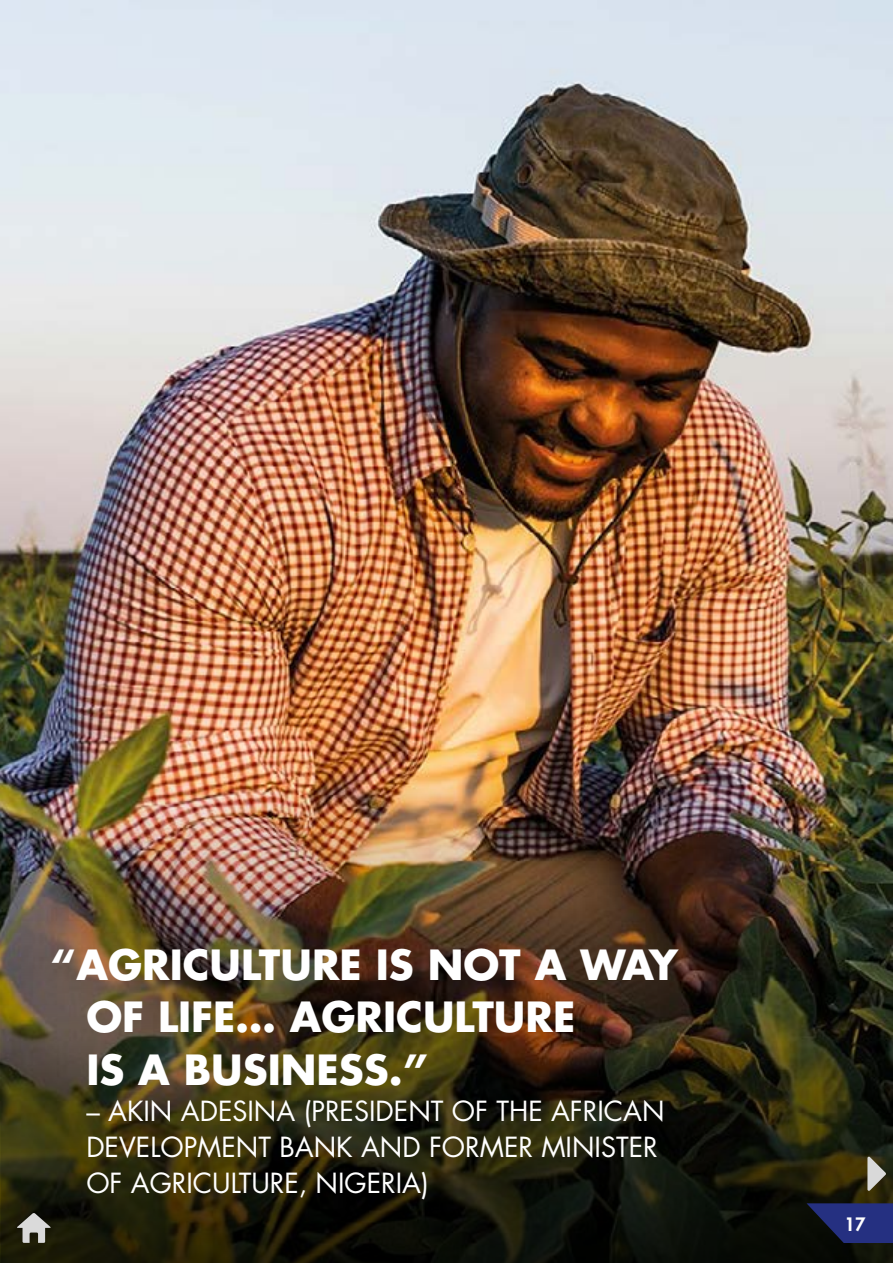
<style>
.page{position:relative;width:893px;height:1263px;background:#fff}
.page>*{position:absolute;margin:0;border:0;box-sizing:border-box;transform-origin:0 0}
.t1{font:700 40.5px/52.5px "Futura Std";color:#fff}
.t2{font:27px/36px "Futura Std";color:#fff}
.t3{font:800 18px "Futura Std";color:#fff}
</style>
<div class="page">
<img style="left:0;top:0;width:893px;height:732px">
<img style="left:0;top:732px;width:893px;height:531px">
<svg style="left:17px;top:1213px;width:34px;height:30px"></svg>
<svg style="left:867px;top:1156px;width:19px;height:35px"></svg>
<svg style="left:806px;top:1203px;width:87px;height:40px;background:#1e2764"></svg>
<h1 class="t1" style="left:86px;top:938px;width:593px;text-indent:-35px">“AGRICULTURE IS NOT A WAY<br>OF LIFE… AGRICULTURE<br>IS A BUSINESS.”</h1>
<p class="t2" style="left:86px;top:1093px;width:580px">– AKIN ADESINA (PRESIDENT OF THE AFRICAN<br>DEVELOPMENT BANK AND FORMER MINISTER<br>OF AGRICULTURE, NIGERIA)</p>
<p class="t3" style="left:844px;top:1212px;width:22px">17</p>
</div>
